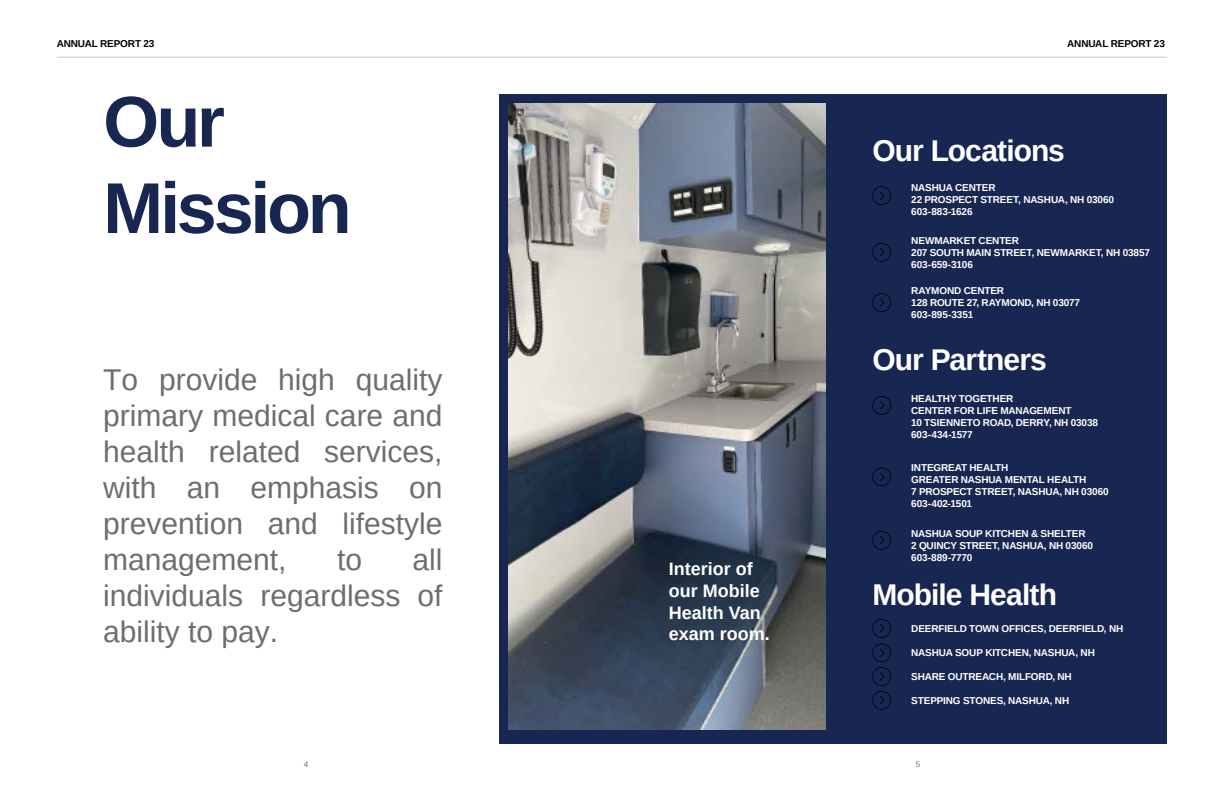
<style>
.page{position:relative;width:1224px;height:792px;background:#fff}
.page>*{position:absolute;margin:0;border:0;box-sizing:border-box;transform-origin:0 0}
.t1{font:700 72px/86.4px "Arimo";letter-spacing:-.045em;color:#182751}
.t2{font:30px/36px "Arimo";color:#6d6e71;text-align:justify}
.t3{font:700 30px "Arimo";letter-spacing:-.03em;color:#fff}
.t4{font:700 18px/21.6px "Arimo";color:#fff}
.t5{font:700 10px/12px "Arimo";letter-spacing:-.015em;color:#fff}
.t6{font:700 10px "Arimo";letter-spacing:-.015em;color:#000}
.t7{font:8px "Arimo";color:#6d6e71}
</style>
<div class="page">
<div style="left:499px;top:94px;width:668px;height:650px;background:#182751"></div>
<img style="left:509px;top:103px;width:316px;height:627px">
<hr style="left:57px;top:57px;width:1110px;height:1px;background:#c7c8ca">
<svg style="left:872px;top:531px;width:19px;height:19px"></svg>
<svg style="left:872px;top:467px;width:19px;height:19px"></svg>
<svg style="left:872px;top:243px;width:19px;height:19px"></svg>
<svg style="left:872px;top:293px;width:19px;height:19px"></svg>
<svg style="left:872px;top:396px;width:19px;height:19px"></svg>
<svg style="left:872px;top:186px;width:19px;height:19px"></svg>
<svg style="left:872px;top:619px;width:19px;height:91px"></svg>
<p class="t6" style="left:57px;top:36px;width:99px">ANNUAL REPORT 23</p>
<h1 class="t1" style="left:103px;top:80px;width:250px">Our<br>Mission</h1>
<h2 class="t2" style="left:103px;top:362px;width:341px">To provide high quality primary medical care and health related services, with an emphasis on prevention and lifestyle management,</h2>
<h2 class="t2" style="left:103px;top:542px;width:341px;text-indent:309px">all individuals regardless of ability to pay.</h2>
<h2 class="t2" style="left:337px;top:542px;width:27px">to</h2>
<h3 class="t4" style="left:669px;top:559px;width:103px">Interior of our Mobile<br>Health Van exam room.</h3>
<p class="t6" style="left:1067px;top:36px;width:99px">ANNUAL REPORT 23</p>
<h2 class="t3" style="left:872px;top:130px;width:194px">Our Locations</h2>
<p class="t5" style="left:911px;top:181px;width:204px">NASHUA CENTER<br>22 PROSPECT STREET, NASHUA, NH 03060<br>603-883-1626</p>
<p class="t5" style="left:911px;top:235px;width:240px">NEWMARKET CENTER<br>207 SOUTH MAIN STREET, NEWMARKET, NH 03857<br>603-659-3106</p>
<p class="t5" style="left:911px;top:285px;width:170px">RAYMOND CENTER<br>128 ROUTE 27, RAYMOND, NH 03077<br>603-895-3351</p>
<h2 class="t3" style="left:872px;top:339px;width:176px">Our Partners</h2>
<p class="t5" style="left:911px;top:393px;width:188px">HEALTHY TOGETHER<br>CENTER FOR LIFE MANAGEMENT<br>10 TSIENNETO ROAD, DERRY, NH 03038<br>603-434-1577</p>
<p class="t5" style="left:911px;top:461px;width:199px">INTEGREAT HEALTH<br>GREATER NASHUA MENTAL HEALTH<br>7 PROSPECT STREET, NASHUA, NH 03060<br>603-402-1501</p>
<p class="t5" style="left:911px;top:528px;width:183px">NASHUA SOUP KITCHEN &amp; SHELTER<br>2 QUINCY STREET, NASHUA, NH 03060<br>603-889-7770</p>
<h2 class="t3" style="left:872px;top:574px;width:186px">Mobile Health</h2>
<p class="t5" style="left:911px;top:623px;width:214px">DEERFIELD TOWN OFFICES, DEERFIELD, NH</p>
<p class="t5" style="left:911px;top:647px;width:185px">NASHUA SOUP KITCHEN, NASHUA, NH</p>
<p class="t5" style="left:911px;top:671px;width:162px">SHARE OUTREACH, MILFORD, NH</p>
<p class="t5" style="left:911px;top:695px;width:160px">STEPPING STONES, NASHUA, NH</p>
<p class="t7" style="left:304px;top:759px;width:6px">4</p>
<p class="t7" style="left:916px;top:759px;width:6px">5</p>
</div>
